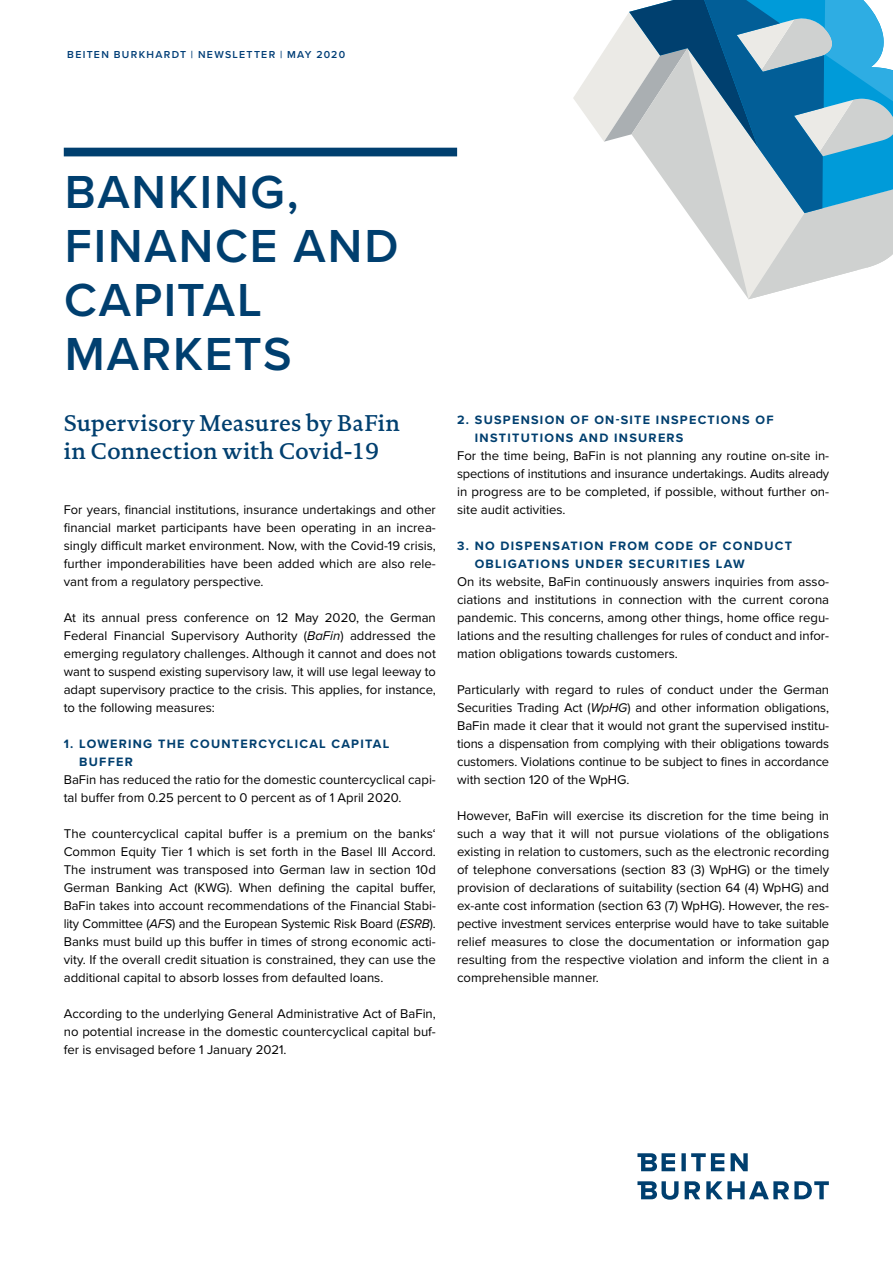
<style>
.page{position:relative;width:893px;height:1263px;background:#fff}
.page>*{position:absolute;margin:0;border:0;box-sizing:border-box;transform-origin:0 0}
.t1{font:600 48px/54px "Proxima Nova";letter-spacing:.04em;color:#003f6f}
.t2{font:500 23.25px/28.5px "DTL Documenta TOT";letter-spacing:.005em;color:#003f6f}
.t3{font:13.2px/18px "Proxima Nova";color:#000;text-align:justify}
.t4{font:700 12.6px/18px "Proxima Nova";letter-spacing:.1em;color:#003f6f}
.t5{font:600 10.5px "Proxima Nova";letter-spacing:.125em;color:#003e77}
.s1{font-style:italic}
</style>
<div class="page">
<svg style="left:573px;top:0;width:320px;height:299px"></svg>
<svg style="left:637px;top:1153px;width:111px;height:18px"></svg>
<svg style="left:637px;top:1181px;width:192px;height:19px"></svg>
<div style="left:64px;top:148px;width:393px;height:8px;background:#003f6f"></div>
<p class="t5" style="left:67px;top:47px;width:279px">BEITEN BURKHARDT | NEWSLETTER | MAY 2020</p>
<h1 class="t1" style="left:64px;top:163px;width:336px">BANKING,<br>FINANCE AND<br>CAPITAL<br>MARKETS</h1>
<h2 class="t2" style="left:64px;top:408px;width:338px">Supervisory Measures by BaFin in Connection with Covid-19</h2>
<p class="t3" style="left:64px;top:501px;width:374px">For years, financial institutions, insurance undertakings and other financial market participants have been operating in an increa&shy;singly difficult market environment. Now, with the Covid-19 crisis, further imponderabilities have been added which are also rele&shy;vant from a regulatory perspective.</p>
<p class="t3" style="left:64px;top:609px;width:374px">At its annual press conference on 12 May 2020, the German Federal Financial Supervisory Authority (<span class="s1">BaFin</span>) addressed the emerging regulatory challenges. Although it cannot and does not want to suspend existing supervisory law, it will use legal leeway to adapt supervisory practice to the crisis. This applies, for instance, to the following measures:</p>
<p class="t4" style="left:79px;top:734px;width:312px;text-indent:-15px">1. LOWERING THE COUNTERCYCLICAL CAPITAL<br>BUFFER</p>
<p class="t3" style="left:64px;top:771px;width:374px">BaFin has reduced the ratio for the domestic countercyclical capi&shy;tal buffer from 0.25 percent to 0 percent as of 1 April 2020.</p>
<p class="t3" style="left:64px;top:825px;width:374px">The countercyclical capital buffer is a premium on the banks‘ Common Equity Tier 1 which is set forth in the Basel III Accord.<br>The instrument was transposed into German law in section 10d German Banking Act (KWG). When defining the capital buffer, BaFin takes into account recommendations of the Financial Stabi&shy;lity Committee (<span class="s1">AFS</span>) and the European Systemic Risk Board (<span class="s1">ESRB</span>).<br>Banks must build up this buffer in times of strong economic acti&shy;vity. If the overall credit situation is constrained, they can use the additional capital to absorb losses from defaulted loans.</p>
<p class="t3" style="left:64px;top:1005px;width:374px">According to the underlying General Administrative Act of BaFin, no potential increase in the domestic countercyclical capital buf&shy;fer is envisaged before 1 January 2021.</p>
<p class="t4" style="left:475px;top:410px;width:300px;text-indent:-18px">2. SUSPENSION OF ON-SITE INSPECTIONS OF<br>INSTITUTIONS AND INSURERS</p>
<p class="t3" style="left:457px;top:447px;width:374px">For the time being, BaFin is not planning any routine on-site in&shy;spections of institutions and insurance undertakings. Audits already in progress are to be completed, if possible, without further on&shy;site audit activities.</p>
<p class="t4" style="left:475px;top:536px;width:319px;text-indent:-18px">3. NO DISPENSATION FROM CODE OF CONDUCT<br>OBLIGATIONS UNDER SECURITIES LAW</p>
<p class="t3" style="left:457px;top:573px;width:374px">On its website, BaFin continuously answers inquiries from asso&shy;ciations and institutions in connection with the current corona pandemic. This concerns, among other things, home office regu&shy;lations and the resulting challenges for rules of conduct and infor&shy;mation obligations towards customers.</p>
<p class="t3" style="left:457px;top:681px;width:374px">Particularly with regard to rules of conduct under the German Securities Trading Act (<span class="s1">WpHG</span>) and other information obligations, BaFin made it clear that it would not grant the supervised institu&shy;tions a dispensation from complying with their obligations towards customers. Violations continue to be subject to fines in accordance with section 120 of the WpHG.</p>
<p class="t3" style="left:457px;top:807px;width:374px">However, BaFin will exercise its discretion for the time being in such a way that it will not pursue violations of the obligations existing in relation to customers, such as the electronic recording of telephone conversations (section 83 (3) WpHG) or the timely provision of declarations of suitability (section 64 (4) WpHG) and ex-ante cost information (section 63 (7) WpHG). However, the res&shy;pective investment services enterprise would have to take suitable relief measures to close the documentation or information gap resulting from the respective violation and inform the client in a comprehensible manner.</p>
</div>
